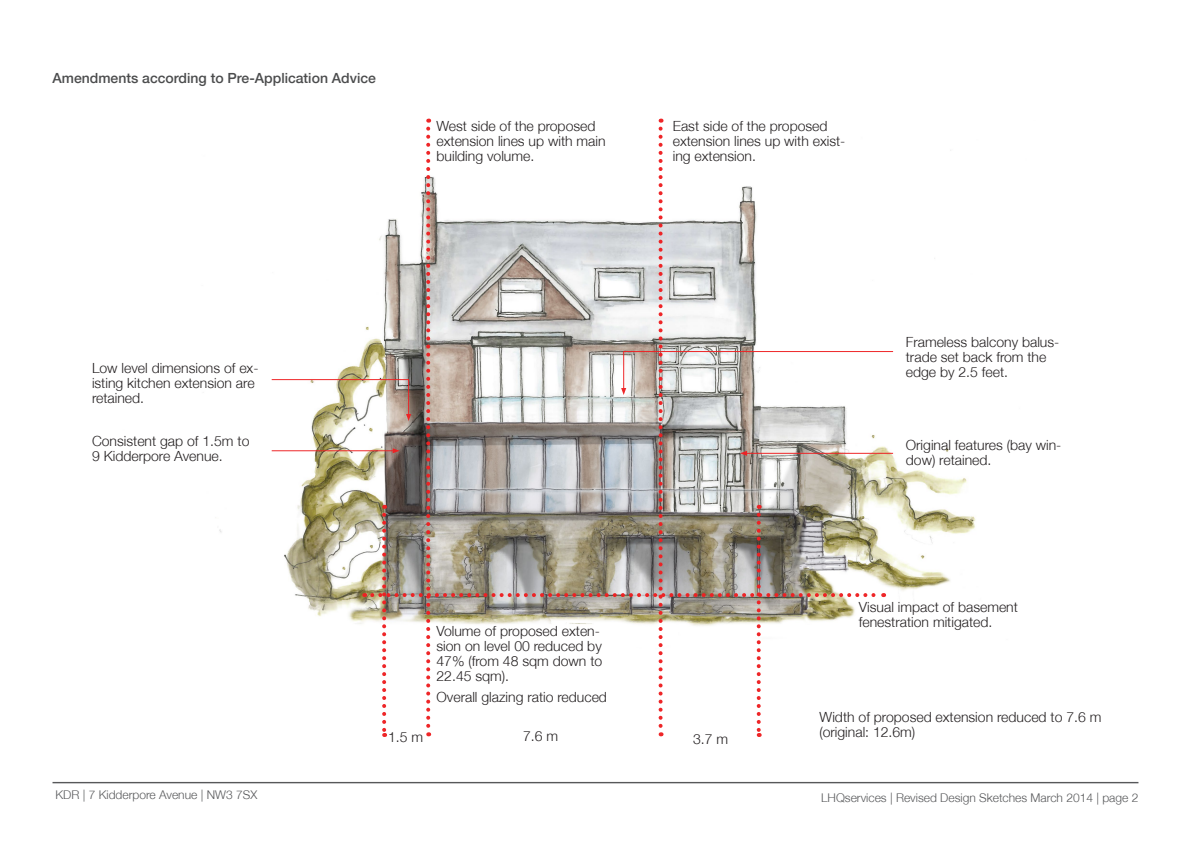
<style>
.page{position:relative;width:1191px;height:842px;background:#fff}
.page>*{position:absolute;margin:0;border:0;box-sizing:border-box;transform-origin:0 0}
.Text_without_paragra{font:300 14px/15px "Helvetica Neue";color:#231f20}
.t1{font:500 14px "Helvetica Neue";color:#4b4c4d}
.t2{font:300 12px "Helvetica Neue";color:#57585a}
</style>
<div class="page">
<hr style="left:53px;top:782px;width:1085px;height:1px;background:#57585a">
<img style="left:219px;top:120px;width:757px;height:485px">
<svg style="left:271px;top:129px;width:623px;height:608px"></svg>
<p class="t1" style="left:53px;top:70px;width:325px">Amendments according to Pre-Application Advice</p>
<p class="Text_without_paragra" style="left:436px;top:118px;width:171px">West side of the proposed extension lines up with main building volume.</p>
<p class="Text_without_paragra" style="left:672px;top:118px;width:174px">East side of the proposed extension lines up with exist&shy;ing extension.</p>
<p class="Text_without_paragra" style="left:92px;top:360px;width:168px">Low level dimensions of ex&shy;isting kitchen extension are retained.</p>
<p class="Text_without_paragra" style="left:92px;top:434px;width:159px">Consistent gap of 1.5m to<br>9 Kidderpore Avenue.</p>
<p class="Text_without_paragra" style="left:436px;top:623px;width:167px">Volume of proposed exten&shy;sion on level 00 reduced by<br>47% (from 48 sqm down to<br>22.45 sqm).</p>
<p class="Text_without_paragra" style="left:436px;top:689px;width:172px">Overall glazing ratio reduced</p>
<p class="Text_without_paragra" style="left:388px;top:729px;width:37px">1.5 m</p>
<p class="Text_without_paragra" style="left:523px;top:729px;width:37px">7.6 m</p>
<p class="Text_without_paragra" style="left:693px;top:732px;width:37px">3.7 m</p>
<p class="Text_without_paragra" style="left:906px;top:334px;width:155px">Frameless balcony balus&shy;trade set back from the edge by 2.5 feet.</p>
<p class="Text_without_paragra" style="left:906px;top:438px;width:157px">Original features (bay win&shy;dow) retained.</p>
<p class="Text_without_paragra" style="left:859px;top:599px;width:161px">Visual impact of basement fenestration mitigated.</p>
<p class="Text_without_paragra" style="left:819px;top:709px;width:283px">Width of proposed extension reduced to 7.6 m (original: 12.6m)</p>
<p class="t2" style="left:55px;top:787px;width:203px">KDR | 7 Kidderpore Avenue | NW3 7SX</p>
<p class="t2" style="left:821px;top:790px;width:319px">LHQservices | Revised Design Sketches March 2014 | page 2</p>
</div>
